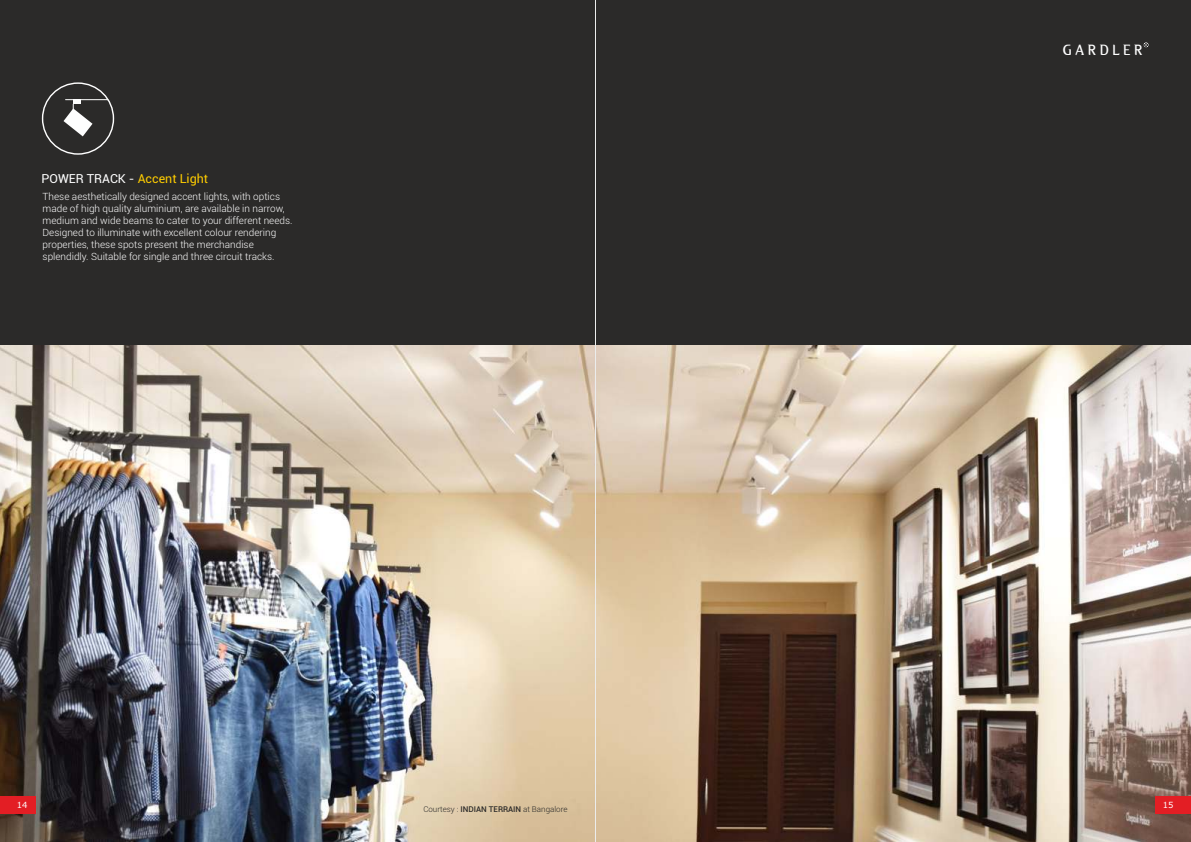
<style>
.page{position:relative;width:1191px;height:842px;background:#2b2a29}
.page>*{position:absolute;margin:0;border:0;box-sizing:border-box;transform-origin:0 0}
.t1{font:13.6px "Alex";color:#fefefe}
.t2{font:12.5px "Roboto";color:#fefefe}
.t3{font:300 10px/12px "Roboto";color:#fefefe}
.t4{font:8.5px "Verdana";color:#fefefe}
.t5{font:300 8px "Roboto";color:#2b2a29}
.s1{color:#fecc00}
.s2{font-weight:500}
</style>
<div class="page">
<img style="left:0;top:346px;width:1191px;height:496px">
<hr style="left:595px;top:0;width:1px;height:842px;background:#ebecec">
<svg style="left:1143px;top:43px;width:5px;height:4px"></svg>
<div style="left:1155px;top:797px;width:36px;height:17px;background:#e31e24"></div>
<div style="left:0;top:797px;width:35px;height:17px;background:#e31e24"></div>
<div style="left:42px;top:82px;width:72px;height:73px;border:1px solid #fefefe;border-radius:50%"></div>
<svg style="left:64px;top:100px;width:28px;height:36px"></svg>
<hr style="left:66px;top:99px;width:42px;height:1px;background:#fefefe">
<p class="t2" style="left:42px;top:174px;width:168px">POWER TRACK - <span class="s1">Accent Light</span></p>
<p class="t3" style="left:43px;top:192px;width:251px">These aesthetically designed accent lights, with optics made of high quality aluminium, are available in narrow, medium and wide beams to cater to your different needs.<br>Designed to illuminate with excellent colour rendering properties, these spots present the merchandise splendidly. Suitable for single and three circuit tracks.</p>
<p class="t1" style="left:1062px;top:44px;width:81px">G A R D L E R</p>
<p class="t4" style="left:17px;top:802px;width:12px">14</p>
<p class="t4" style="left:1162px;top:802px;width:12px">15</p>
<p class="t5" style="left:423px;top:806px;width:146px">Courtesy : <span class="s2">INDIAN TERRAIN</span> at Bangalore</p>
</div>
